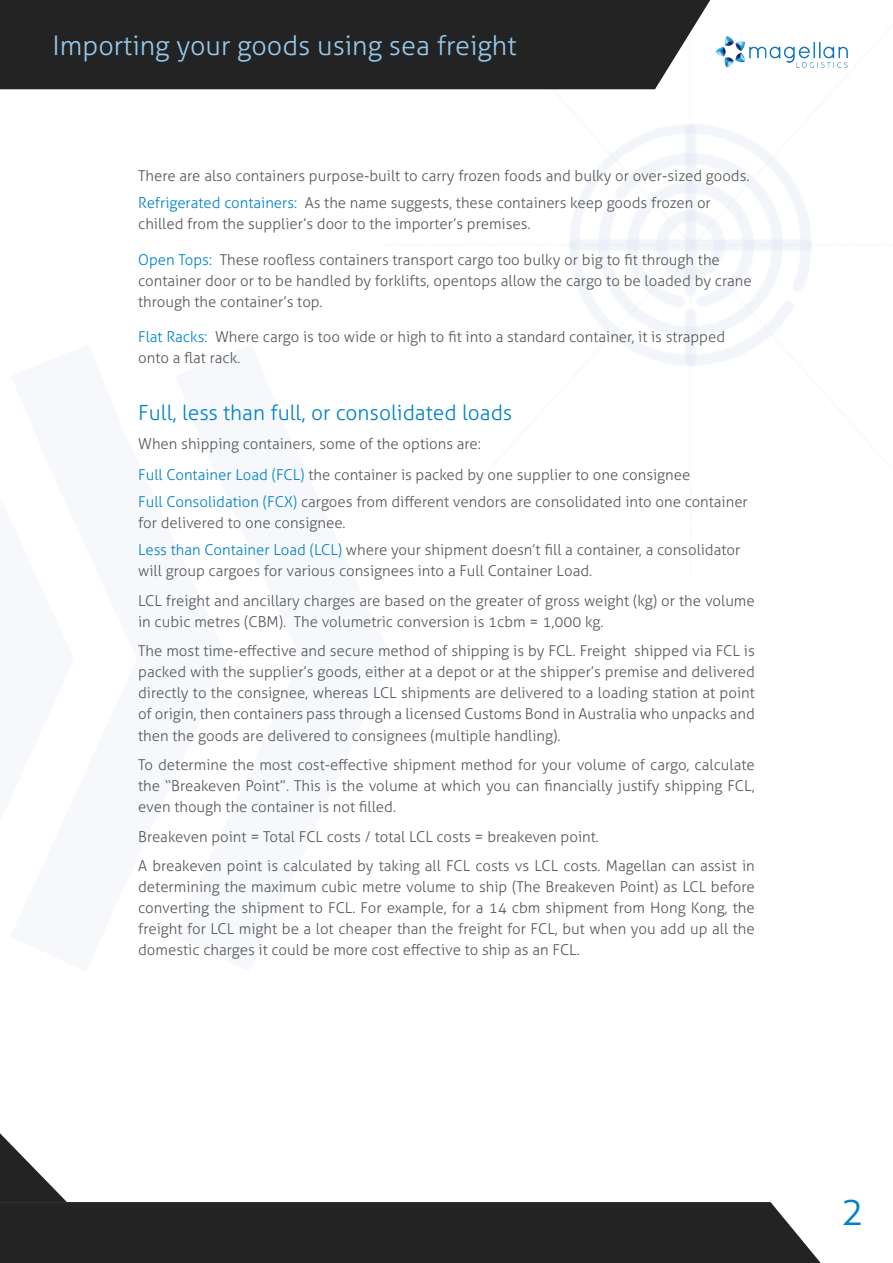
<style>
.page{position:relative;width:893px;height:1263px;background:#fff}
.page>*{position:absolute;margin:0;border:0;box-sizing:border-box;transform-origin:0 0}
.t1{font:300 39px "Aller";color:#0082c8}
.t2{font:300 27px "Aller";color:#95c8eb}
.t3{font:300 21px "Aller";color:#0082c8}
.t4{font:300 15px/21px "Aller";color:#57585a}
.s1{color:#0082c8}
</style>
<div class="page">
<div style="left:0;top:1202px;width:821px;height:61px;background:#232323"></div>
<img style="left:385px;top:0;width:503px;height:575px">
<div style="left:0;top:0;width:710px;height:89px;background:#232323"></div>
<svg style="left:0;top:1133px;width:67px;height:69px"></svg>
<h2 class="t2" style="left:53px;top:29px;width:465px">Importing your goods using sea freight</h2>
<p class="t4" style="left:138px;top:162px;width:613px;line-height:27px">There are also containers purpose-built to carry frozen foods and bulky or over-sized goods.<br><span class="s1">Refrigerated containers:</span> As the name suggests, these containers keep goods frozen or</p>
<p class="t4" style="left:138px;top:213px;width:394px">chilled from the supplier’s door to the importer’s premises.</p>
<p class="t4" style="left:138px;top:249px;width:615px"><span class="s1">Open Tops:</span> These roofless containers transport cargo too bulky or big to fit through the container door or to be handled by forklifts, opentops allow the cargo to be loaded by crane through the container’s top.</p>
<p class="t4" style="left:138px;top:326px;width:588px"><span class="s1">Flat Racks:</span> Where cargo is too wide or high to fit into a standard container, it is strapped onto a flat rack.</p>
<h3 class="t3" style="left:138px;top:400px;width:376px">Full, less than full, or consolidated loads</h3>
<p class="t4" style="left:138px;top:428px;width:554px;line-height:31.2px">When shipping containers, some of the options are:<br><span class="s1">Full Container Load (FCL)</span> the container is packed by one supplier to one consignee</p>
<p class="t4" style="left:138px;top:492px;width:611px"><span class="s1">Full Consolidation (FCX)</span> cargoes from different vendors are consolidated into one container for delivered to one consignee.</p>
<p class="t4" style="left:138px;top:540px;width:604px"><span class="s1">Less than Container Load (LCL)</span> where your shipment doesn’t fill a container, a consolidator will group cargoes for various consignees into a Full Container Load.</p>
<p class="t4" style="left:138px;top:590px;width:618px">LCL freight and ancillary charges are based on the greater of gross weight (kg) or the volume in cubic metres (CBM). The volumetric conversion is 1cbm = 1,000 kg.</p>
<p class="t4" style="left:138px;top:641px;width:618px;text-align:justify">The most time-effective and secure method of shipping is by FCL. Freight shipped via FCL is packed with the supplier’s goods, either at a depot or at the shipper’s premise and delivered directly to the consignee, whereas LCL shipments are delivered to a loading station at point of origin, then containers pass through a licensed Customs Bond in Australia who unpacks and then the goods are delivered to consignees (multiple handling).</p>
<p class="t4" style="left:138px;top:754px;width:618px;text-align:justify">To determine the most cost-effective shipment method for your volume of cargo, calculate the “Breakeven Point”. This is the volume at which you can financially justify shipping FCL, even though the container is not filled.</p>
<p class="t4" style="left:138px;top:821px;width:618px;line-height:29.5px">Breakeven point = Total FCL costs / total LCL costs = breakeven point.<br>A breakeven point is calculated by taking all FCL costs vs LCL costs. Magellan can assist in</p>
<p class="t4" style="left:138px;top:876px;width:618px;text-align:justify">determining the maximum cubic metre volume to ship (The Breakeven Point) as LCL before converting the shipment to FCL. For example, for a 14 cbm shipment from Hong Kong, the freight for LCL might be a lot cheaper than the freight for FCL, but when you add up all the domestic charges it could be more cost effective to ship as an FCL.</p>
<h1 class="t1" style="left:841px;top:1187px;width:25px">2</h1>
</div>
